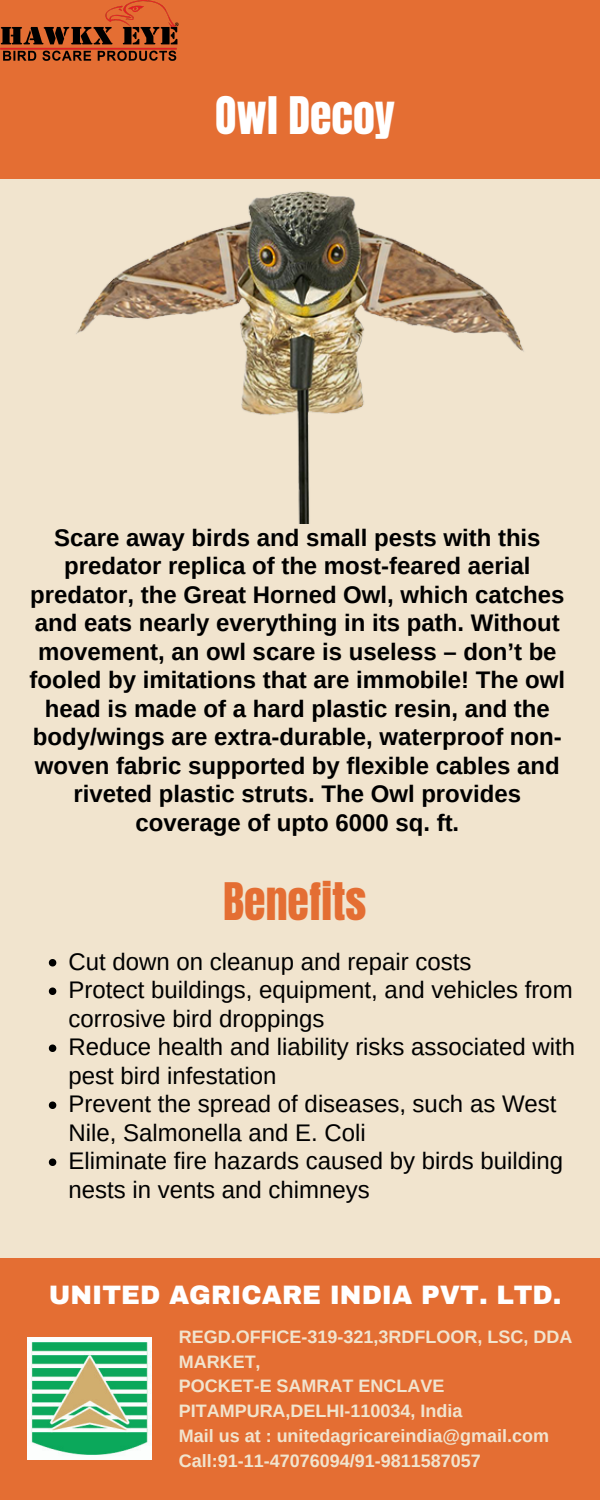
<style>
.page{position:relative;width:600px;height:1500px;background:#f1e4ce}
.page>*{position:absolute;margin:0;border:0;box-sizing:border-box;transform-origin:0 0}
.t1{font:44px "Anton";color:#fff}
.t2{font:44px "Anton";color:#e46e33}
.t3{font:900 26.1px "Archivo";color:#fff}
.t4{font:700 24px/28.5px "Arimo";color:#000;text-align:center}
.t5{font:24px/28.5px "Arimo";color:#000}
.t6{font:700 18px/24.8px "Arimo";color:#f1e4ce}
</style>
<div class="page">
<div style="left:0;top:0;width:600px;height:179px;background:#e46e33"></div>
<div style="left:0;top:1259px;width:600px;height:241px;background:#e46e33"></div>
<img style="left:28px;top:1337px;width:124px;height:123px">
<img style="left:76px;top:191px;width:448px;height:332px">
<svg style="left:49px;top:959px;width:7px;height:8px"></svg>
<svg style="left:49px;top:988px;width:7px;height:7px"></svg>
<svg style="left:49px;top:1045px;width:7px;height:7px"></svg>
<svg style="left:49px;top:1102px;width:7px;height:7px"></svg>
<svg style="left:49px;top:1159px;width:7px;height:7px"></svg>
<img style="left:0;top:0;width:178px;height:61px">
<p class="t1" style="left:215px;top:84px;width:182px">Owl Decoy</p>
<p class="t4" style="left:29px;top:523px;width:537px">Scare away birds and small pests with this predator replica of the most-feared aerial predator, the Great Horned Owl, which catches and eats nearly everything in its path. Without movement, an owl scare is useless – don’t be fooled by imitations that are immobile! The owl head is made of a hard plastic resin, and the body/wings are extra-durable, waterproof non&shy;woven fabric supported by flexible cables and riveted plastic struts. The Owl provides coverage of upto 6000 sq. ft.</p>
<p class="t2" style="left:223px;top:870px;width:145px">Benefits</p>
<p class="t5" style="left:69px;top:947px;width:404px">Cut down on cleanup and repair costs</p>
<p class="t5" style="left:69px;top:975px;width:506px">Protect buildings, equipment, and vehicles from corrosive bird droppings</p>
<p class="t5" style="left:69px;top:1032px;width:508px">Reduce health and liability risks associated with pest bird infestation</p>
<p class="t5" style="left:69px;top:1089px;width:489px">Prevent the spread of diseases, such as West<br>Nile, Salmonella and E. Coli</p>
<p class="t5" style="left:69px;top:1146px;width:496px">Eliminate fire hazards caused by birds building nests in vents and chimneys</p>
<p class="t3" style="left:49px;top:1282px;width:514px">UNITED AGRICARE INDIA PVT. LTD.</p>
<p class="t6" style="left:179px;top:1324px;width:395px">REGD.OFFICE-319-321,3RDFLOOR, LSC, DDA<br>MARKET,</p>
<p class="t6" style="left:179px;top:1374px;width:285px">POCKET-E SAMRAT ENCLAVE<br>PITAMPURA,DELHI-110034, India</p>
<p class="t6" style="left:179px;top:1423px;width:372px">Mail us at : unitedagricareindia@gmail.com</p>
<p class="t6" style="left:179px;top:1448px;width:304px">Call:91-11-47076094/91-9811587057</p>
</div>
